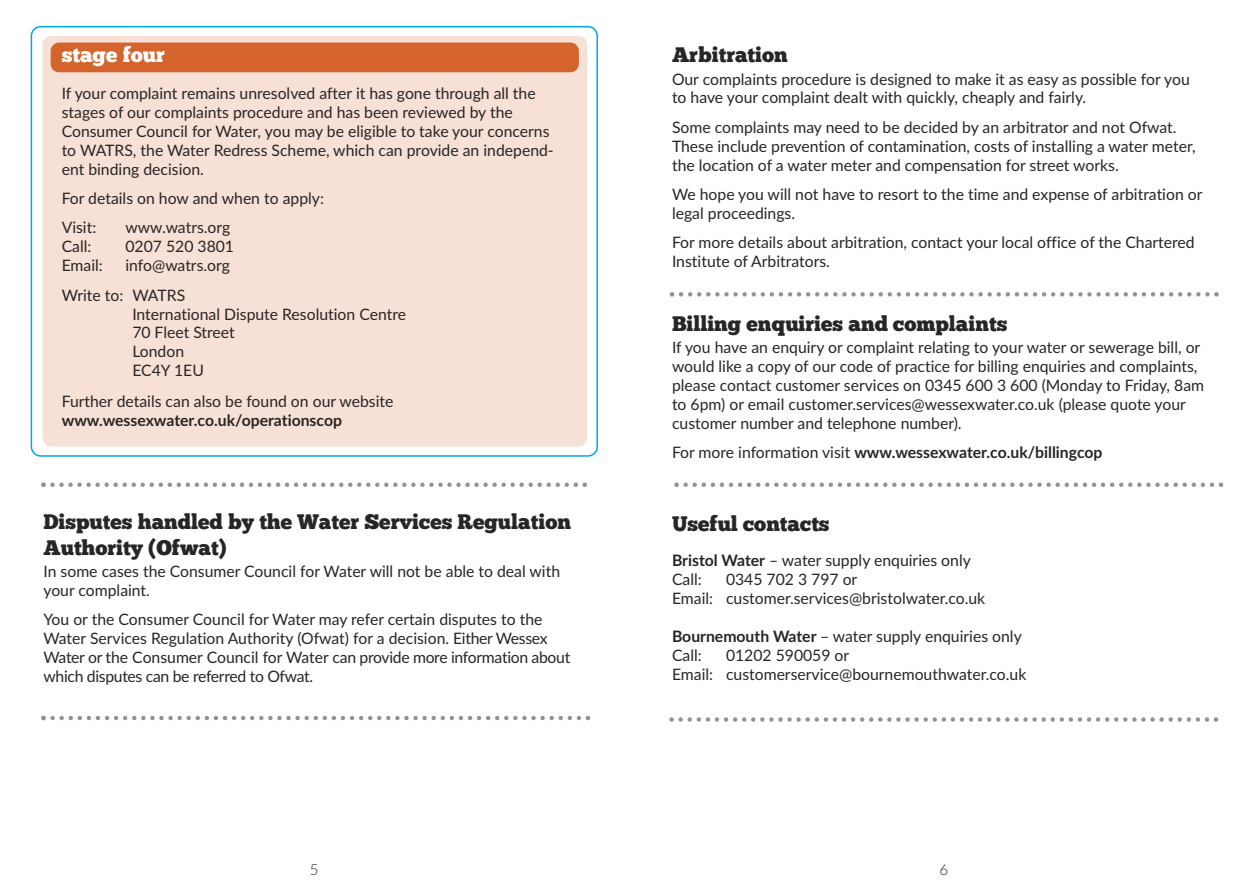
<style>
.page{position:relative;width:1259px;height:893px;background:#fff}
.page>*{position:absolute;margin:0;border:0;box-sizing:border-box;transform-origin:0 0}
.t1{font:21px/26.4px "Chunk Five";color:#272526}
.t2{font:21px "Chunk Five";color:#fff}
.t3{font:15.75px/18.9px "Lato";color:#272526}
.t4{font:700 15.75px "Lato";color:#272526}
.t5{font:300 15px "Lato";color:#272526}
.s1{font-weight:400}
.s2{font-weight:700}
</style>
<div class="page">
<svg style="left:31px;top:26px;width:567px;height:431px"></svg>
<div style="left:43px;top:36px;width:544px;height:410px;background:#f7e0d5;border-radius:9px"></div>
<div style="left:51px;top:43px;width:528px;height:29px;background:#d4632c;border-radius:9px"></div>
<svg style="left:41px;top:716px;width:549px;height:4px"></svg>
<svg style="left:670px;top:292px;width:548px;height:5px"></svg>
<svg style="left:674px;top:482px;width:549px;height:5px"></svg>
<svg style="left:669px;top:717px;width:549px;height:5px"></svg>
<svg style="left:41px;top:482px;width:546px;height:5px"></svg>
<h1 class="t2" style="left:62px;top:42px;width:105px">stage four</h1>
<p class="t3" style="left:62px;top:84px;width:493px">If your complaint remains unresolved after it has gone through all the stages of our complaints procedure and has been reviewed by the Consumer Council for Water, you may be eligible to take your concerns to WATRS, the Water Redress Scheme, which can provide an independ&shy;ent binding decision.</p>
<p class="t3" style="left:62px;top:184px;width:264px;line-height:29.4px">For details on how and when to apply:<br>Visit:</p>
<p class="t3" style="left:125px;top:219px;width:106px">www.watrs.org</p>
<p class="t3" style="left:62px;top:237px;width:31px">Call:</p>
<p class="t3" style="left:125px;top:237px;width:110px">0207 520 3801</p>
<p class="t3" style="left:62px;top:256px;width:43px">Email:</p>
<p class="t3" style="left:62px;top:251px;width:170px;line-height:29.4px;text-indent:64px">info@watrs.org<br>Write to: WATRS</p>
<p class="t3" style="left:132px;top:305px;width:275px">International Dispute Resolution Centre<br>70 Fleet Street<br>London<br>EC4Y 1EU</p>
<p class="t3" style="left:62px;top:393px;width:333px">Further details can also be found on our website</p>
<p class="t4" style="left:62px;top:412px;width:282px">www.wessexwater.co.uk/operationscop</p>
<h1 class="t1" style="left:43px;top:508px;width:529px">Disputes handled by the Water Services Regulation<br>Authority (Ofwat)</h1>
<p class="t3" style="left:43px;top:562px;width:518px">In some cases the Consumer Council for Water will not be able to deal with your complaint.</p>
<p class="t3" style="left:43px;top:610px;width:528px">You or the Consumer Council for Water may refer certain disputes to the Water Services Regulation Authority (Ofwat) for a decision. Either Wessex Water or the Consumer Council for Water can provide more information about which disputes can be referred to Ofwat.</p>
<h1 class="t1" style="left:672px;top:41px;width:117px">Arbitration</h1>
<p class="t3" style="left:672px;top:70px;width:519px">Our complaints procedure is designed to make it as easy as possible for you to have your complaint dealt with quickly, cheaply and fairly.</p>
<p class="t3" style="left:672px;top:118px;width:525px">Some complaints may need to be decided by an arbitrator and not Ofwat.<br>These include prevention of contamination, costs of installing a water meter, the location of a water meter and compensation for street works.</p>
<p class="t3" style="left:672px;top:185px;width:532px">We hope you will not have to resort to the time and expense of arbitration or legal proceedings.</p>
<p class="t3" style="left:672px;top:233px;width:524px">For more details about arbitration, contact your local office of the Chartered<br>Institute of Arbitrators.</p>
<h1 class="t1" style="left:672px;top:310px;width:337px">Billing enquiries and complaints</h1>
<p class="t3" style="left:672px;top:338px;width:533px">If you have an enquiry or complaint relating to your water or sewerage bill, or would like a copy of our code of practice for billing enquiries and complaints, please contact customer services on 0345 600 3 600 (Monday to Friday, 8am to 6pm) or email customer.services@wessexwater.co.uk (please quote your customer number and telephone number).</p>
<p class="t4" style="left:672px;top:444px;width:432px"><span class="s1">For more information visit</span> www.wessexwater.co.uk/billingcop</p>
<h1 class="t1" style="left:672px;top:510px;width:159px">Useful contacts</h1>
<p class="t3" style="left:672px;top:552px;width:300px"><span class="s2">Bristol Water</span> – water supply enquiries only<br>Call:</p>
<p class="t3" style="left:672px;top:570px;width:315px;text-indent:54px">0345 702 3 797 or<br>Email: customer.services@bristolwater.co.uk</p>
<p class="t3" style="left:672px;top:627px;width:351px"><span class="s2">Bournemouth Water</span> – water supply enquiries only<br>Call:</p>
<p class="t3" style="left:672px;top:646px;width:356px;text-indent:54px">01202 590059 or<br>Email: customerservice@bournemouthwater.co.uk</p>
<p class="t5" style="left:310px;top:861px;width:10px">5</p>
<p class="t5" style="left:939px;top:861px;width:10px">6</p>
</div>
